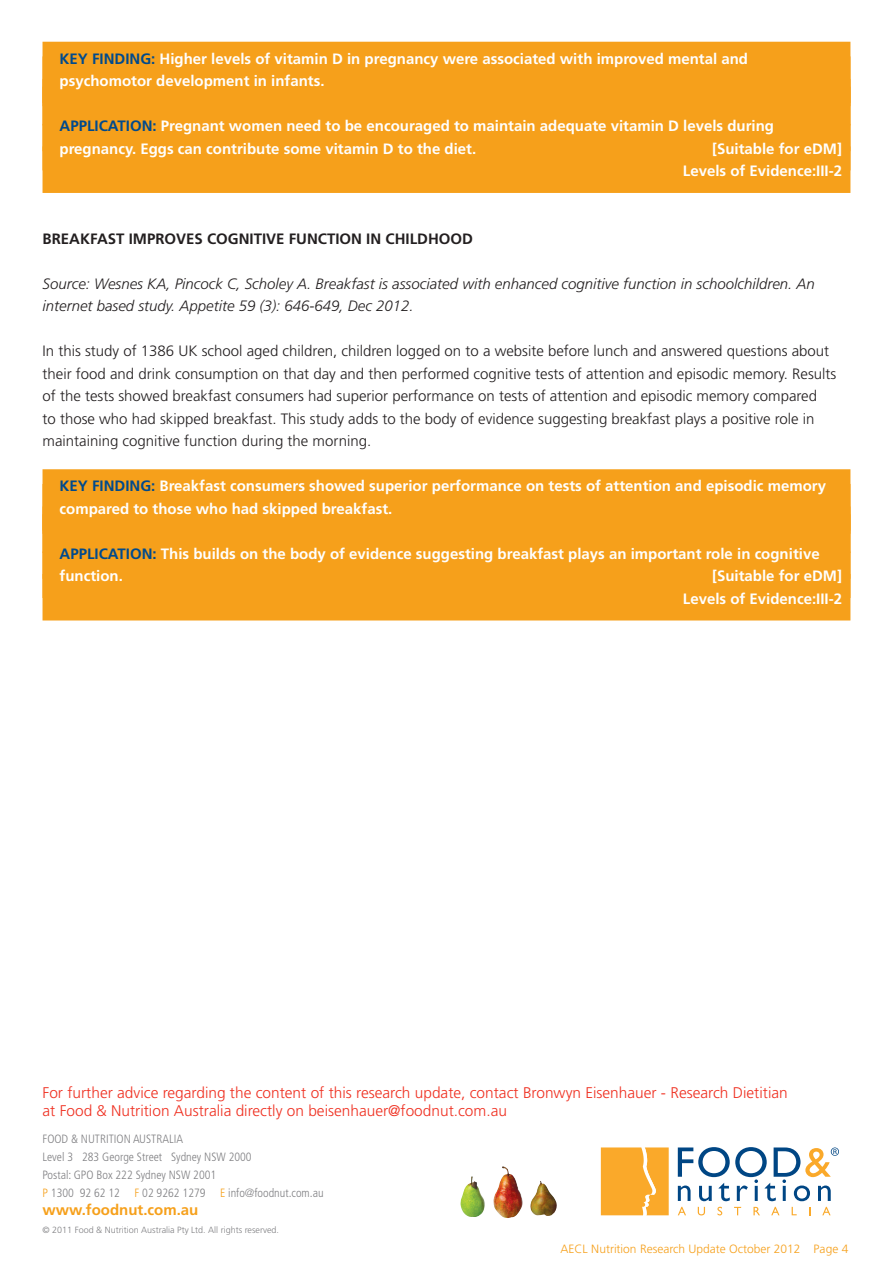
<style>
.page{position:relative;width:893px;height:1263px;background:#fff}
.page>*{position:absolute;margin:0;border:0;box-sizing:border-box;transform-origin:0 0}
.t1{font:300 15.45px/18.6px "Frutiger";color:#ef3122}
.t2{font:700 15px/22.5px "Frutiger";color:#fff}
.t3{font:300 15px/22.5px "Frutiger";color:#231f20}
.t4{font:italic 300 15px/22.5px "Frutiger";color:#231f20}
.t5{font:700 15px "Frutiger";color:#231f20}
.t6{font:700 15px "Frutiger";color:#f6a01b}
.t7{font:300 condensed 12px "Frutiger";color:#808083}
.t8{font:300 12px "Frutiger";color:#f6a01b}
.t9{font:300 9px "Frutiger";color:#808083}
.s1{color:#004a8d}
.s2{color:#f6a01b}
</style>
<div class="page">
<svg style="left:678px;top:1207px;width:8px;height:8px"></svg>
<svg style="left:698px;top:1207px;width:7px;height:8px"></svg>
<svg style="left:717px;top:1207px;width:5px;height:8px"></svg>
<svg style="left:734px;top:1207px;width:7px;height:8px"></svg>
<svg style="left:753px;top:1207px;width:7px;height:8px"></svg>
<svg style="left:771px;top:1207px;width:8px;height:8px"></svg>
<svg style="left:792px;top:1207px;width:5px;height:8px"></svg>
<svg style="left:822px;top:1207px;width:9px;height:8px"></svg>
<svg style="left:601px;top:1147px;width:68px;height:68px;background:#faae37"></svg>
<svg style="left:678px;top:1147px;width:161px;height:54px"></svg>
<img style="left:461px;top:1166px;width:62px;height:52px">
<div style="left:43px;top:42px;width:807px;height:64px;background:#f6a01b"></div>
<div style="left:43px;top:79px;width:807px;height:46px;background:#f6a01b"></div>
<div style="left:43px;top:124px;width:807px;height:46px;background:#f6a01b"></div>
<div style="left:43px;top:146px;width:807px;height:47px;background:#f6a01b"></div>
<div style="left:43px;top:469px;width:807px;height:65px;background:#f6a01b"></div>
<div style="left:43px;top:506px;width:807px;height:47px;background:#f6a01b"></div>
<div style="left:43px;top:551px;width:807px;height:47px;background:#f6a01b"></div>
<div style="left:43px;top:574px;width:807px;height:46px;background:#f6a01b"></div>
<p class="t2" style="left:60px;top:47px;width:690px"><span class="s1">KEY FINDING:</span> Higher levels of vitamin D in pregnancy were associated with improved mental and psychomotor development in infants.</p>
<p class="t2" style="left:60px;top:115px;width:716px"><span class="s1">APPLICATION:</span> Pregnant women need to be encouraged to maintain adequate vitamin D levels during pregnancy. Eggs can contribute some vitamin D to the diet.</p>
<p class="t2" style="left:712px;top:137px;width:132px">[Suitable for eDM]</p>
<p class="t2" style="left:683px;top:160px;width:161px">Levels of Evidence:III-2</p>
<p class="t5" style="left:43px;top:230px;width:432px">BREAKFAST IMPROVES COGNITIVE FUNCTION IN CHILDHOOD</p>
<p class="t4" style="left:43px;top:272px;width:774px">Source: Wesnes KA, Pincock C, Scholey A. Breakfast is associated with enhanced cognitive function in schoolchildren. An internet based study. Appetite 59 (3): 646-649, Dec 2012.</p>
<p class="t3" style="left:43px;top:340px;width:795px">In this study of 1386 UK school aged children, children logged on to a website before lunch and answered questions about their food and drink consumption on that day and then performed cognitive tests of attention and episodic memory. Results of the tests showed breakfast consumers had superior performance on tests of attention and episodic memory compared<br>to those who had skipped breakfast. This study adds to the body of evidence suggesting breakfast plays a positive role in maintaining cognitive function during the morning.</p>
<p class="t2" style="left:60px;top:475px;width:768px"><span class="s1">KEY FINDING:</span> Breakfast consumers showed superior performance on tests of attention and episodic memory compared to those who had skipped breakfast.</p>
<p class="t2" style="left:60px;top:542px;width:762px"><span class="s1">APPLICATION:</span> This builds on the body of evidence suggesting breakfast plays an important role in cognitive function.</p>
<p class="t2" style="left:712px;top:565px;width:132px">[Suitable for eDM]</p>
<p class="t2" style="left:683px;top:587px;width:161px">Levels of Evidence:III-2</p>
<p class="t1" style="left:43px;top:1083px;width:747px">For further advice regarding the content of this research update, contact Bronwyn Eisenhauer - Research Dietitian at Food &amp; Nutrition Australia directly on beisenhauer@foodnut.com.au</p>
<p class="t7" style="left:43px;top:1132px;width:142px">FOOD &amp; NUTRITION AUSTRALIA</p>
<p class="t7" style="left:43px;top:1150px;width:211px">Level 3 283 George Street Sydney NSW 2000</p>
<p class="t7" style="left:43px;top:1168px;width:175px">Postal: GPO Box 222 Sydney NSW 2001</p>
<p class="t7" style="left:43px;top:1186px;width:283px"><span class="s2">P</span> 1300 92 62 12 <span class="s2">F</span> 02 9262 1279 <span class="s2">E</span> info@foodnut.com.au</p>
<p class="t6" style="left:43px;top:1201px;width:157px">www.foodnut.com.au</p>
<p class="t9" style="left:43px;top:1225px;width:238px">© 2011 Food &amp; Nutrition Australia Pty Ltd. All rights reserved.</p>
<p class="t8" style="left:561px;top:1242px;width:289px">AECL Nutrition Research Update October 2012 Page 4</p>
</div>
